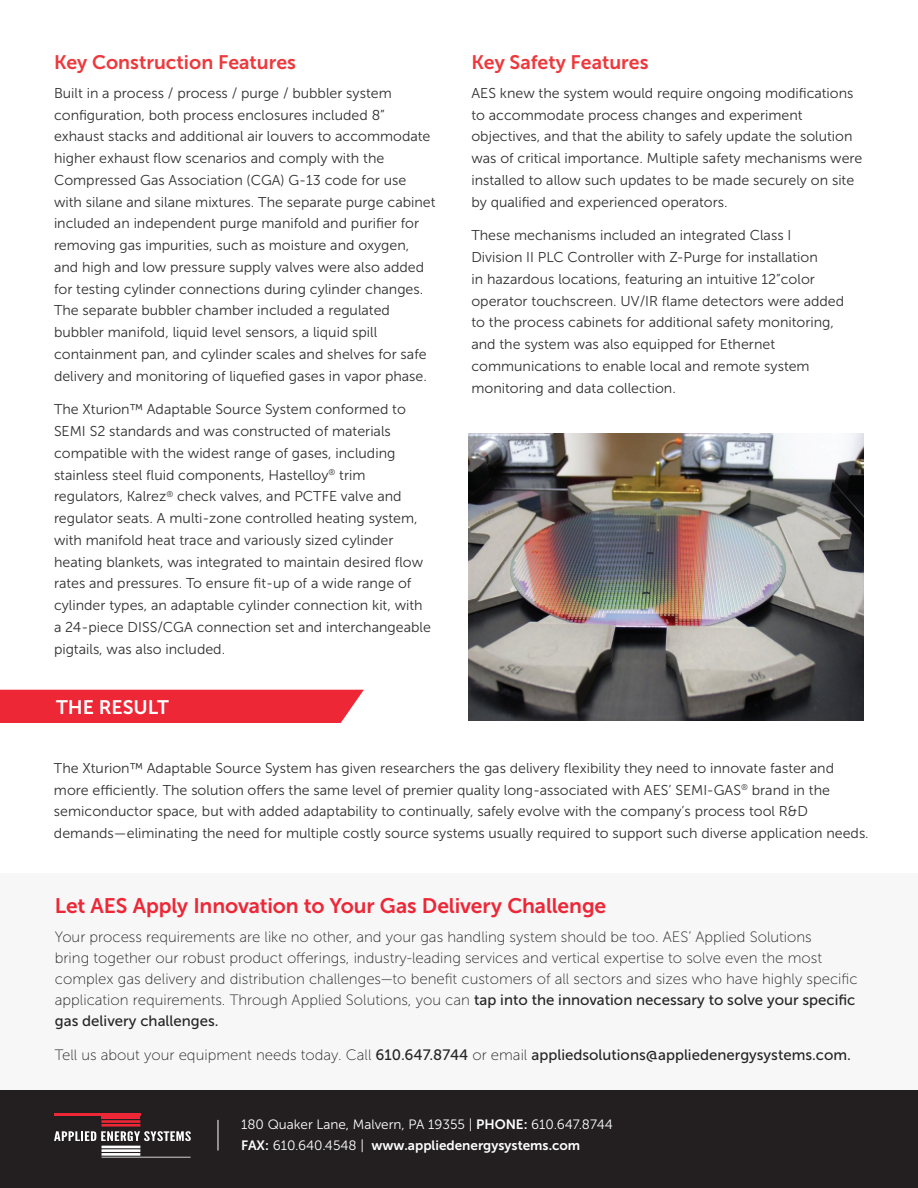
<style>
.page{position:relative;width:918px;height:1188px;background:#fff}
.page>*{position:absolute;margin:0;border:0;box-sizing:border-box;transform-origin:0 0}
.t1{font:21px "Museo Sans 700";letter-spacing:-.005em;color:#ed2736}
.t2{font:19.5px "Museo Sans 700";color:#ee383c}
.t3{font:19.5px "Museo Sans 700";color:#fff}
.t4{font:15px/21px "Museo Sans 100";color:#242524}
.t5{font:15px "Museo Sans 500";color:#242524}
.t6{font:14.25px/21.8px "Museo Sans 300";color:#312f30}
.t7{font:13.5px "Museo Sans 300";color:#fff}
.t8{font:13.5px "Museo Sans 700";color:#fff}
.s1{font-family:"Museo Sans 500"}
.s2{font-family:"Museo Sans 100"}
.s3{font-family:"Museo Sans 700"}
.s4{font-family:"Museo Sans 300"}
</style>
<div class="page">
<div style="left:0;top:873px;width:918px;height:315px;background:#f7f7f8"></div>
<div style="left:0;top:1091px;width:918px;height:97px;background:#231f20"></div>
<hr style="left:102px;top:1124px;width:38px;height:3px;background:#ed2736">
<hr style="left:102px;top:1120px;width:38px;height:3px;background:#ed2736">
<hr style="left:102px;top:1117px;width:38px;height:2px;background:#ed2736">
<hr style="left:54px;top:1113px;width:86px;height:2px;background:#ed2736">
<hr style="left:102px;top:1146px;width:38px;height:2px;background:#fff">
<hr style="left:102px;top:1149px;width:38px;height:3px;background:#fff">
<hr style="left:102px;top:1153px;width:38px;height:3px;background:#fff">
<hr style="left:102px;top:1157px;width:89px;height:1px;background:#fff">
<svg style="left:54px;top:1131px;width:137px;height:10px"></svg>
<hr style="left:218px;top:1120px;width:1px;height:30px;background:#fff">
<img style="left:468px;top:434px;width:396px;height:287px">
<div style="left:0;top:690px;width:364px;height:33px;background:#ed2736"></div>
<h2 class="t2" style="left:54px;top:51px;width:244px">Key Construction Features</h2>
<p class="t6" style="left:54px;top:82px;width:383px">Built in a process / process / purge / bubbler system configuration, both process enclosures included 8” exhaust stacks and additional air louvers to accommodate higher exhaust flow scenarios and comply with the Compressed Gas Association (CGA) G-13 code for use with silane and silane mixtures. The separate purge cabinet included an independent purge manifold and purifier for removing gas impurities, such as moisture and oxygen, and high and low pressure supply valves were also added for testing cylinder connections during cylinder changes.<br>The separate bubbler chamber included a regulated bubbler manifold, liquid level sensors, a liquid spill containment pan, and cylinder scales and shelves for safe delivery and monitoring of liquefied gases in vapor phase.</p>
<p class="t6" style="left:54px;top:399px;width:379px">The Xturion™ Adaptable Source System conformed to SEMI S2 standards and was constructed of materials compatible with the widest range of gases, including stainless steel fluid components, Hastelloy<sup>®</sup> trim regulators, Kalrez<sup>®</sup> check valves, and PCTFE valve and regulator seats. A multi-zone controlled heating system, with manifold heat trace and variously sized cylinder heating blankets, was integrated to maintain desired flow rates and pressures. To ensure fit-up of a wide range of cylinder types, an adaptable cylinder connection kit, with a 24-piece DISS/CGA connection set and interchangeable pigtails, was also included.</p>
<h2 class="t3" style="left:56px;top:696px;width:114px">THE RESULT</h2>
<h2 class="t2" style="left:471px;top:51px;width:179px">Key Safety Features</h2>
<p class="t6" style="left:471px;top:82px;width:393px">AES knew the system would require ongoing modifications to accommodate process changes and experiment objectives, and that the ability to safely update the solution was of critical importance. Multiple safety mechanisms were installed to allow such updates to be made securely on site by qualified and experienced operators.</p>
<p class="t6" style="left:471px;top:225px;width:374px">These mechanisms included an integrated Class I Division II PLC Controller with Z-Purge for installation<br>in hazardous locations, featuring an intuitive 12”color operator touchscreen. UV/IR flame detectors were added to the process cabinets for additional safety monitoring, and the system was also equipped for Ethernet communications to enable local and remote system monitoring and data collection.</p>
<p class="t6" style="left:54px;top:757px;width:816px">The Xturion™ Adaptable Source System has given researchers the gas delivery flexibility they need to innovate faster and more efficiently. The solution offers the same level of premier quality long-associated with AES’ SEMI-GAS<sup>®</sup> brand in the semiconductor space, but with added adaptability to continually, safely evolve with the company’s process tool R&amp;D demands—eliminating the need for multiple costly source systems usually required to support such diverse application needs.</p>
<h1 class="t1" style="left:55px;top:894px;width:553px">Let AES Apply Innovation to Your Gas Delivery Challenge</h1>
<p class="t4" style="left:55px;top:927px;width:804px">Your process requirements are like no other, and your gas handling system should be too. AES’ Applied Solutions<br>bring together our robust product offerings, industry-leading services and vertical expertise to solve even the most complex gas delivery and distribution challenges—to benefit customers of all sectors and sizes who have highly specific application requirements. Through Applied Solutions, you can <span class="s1">tap into the innovation necessary to solve your specific</span></p>
<p class="t5" style="left:55px;top:1013px;width:165px">gas delivery challenges.</p>
<p class="t5" style="left:55px;top:1047px;width:798px"><span class="s2">Tell us about your equipment needs today. Call</span> 610.647.8744 <span class="s2">or email</span> appliedsolutions@appliedenergysystems.com.</p>
<p class="t7" style="left:241px;top:1117px;width:373px">180 Quaker Lane, Malvern, PA 19355 | <span class="s3">PHONE:</span> 610.647.8744</p>
<p class="t8" style="left:241px;top:1137px;width:341px">FAX: <span class="s4">610.640.4548 |</span> www.appliedenergysystems.com</p>
</div>
